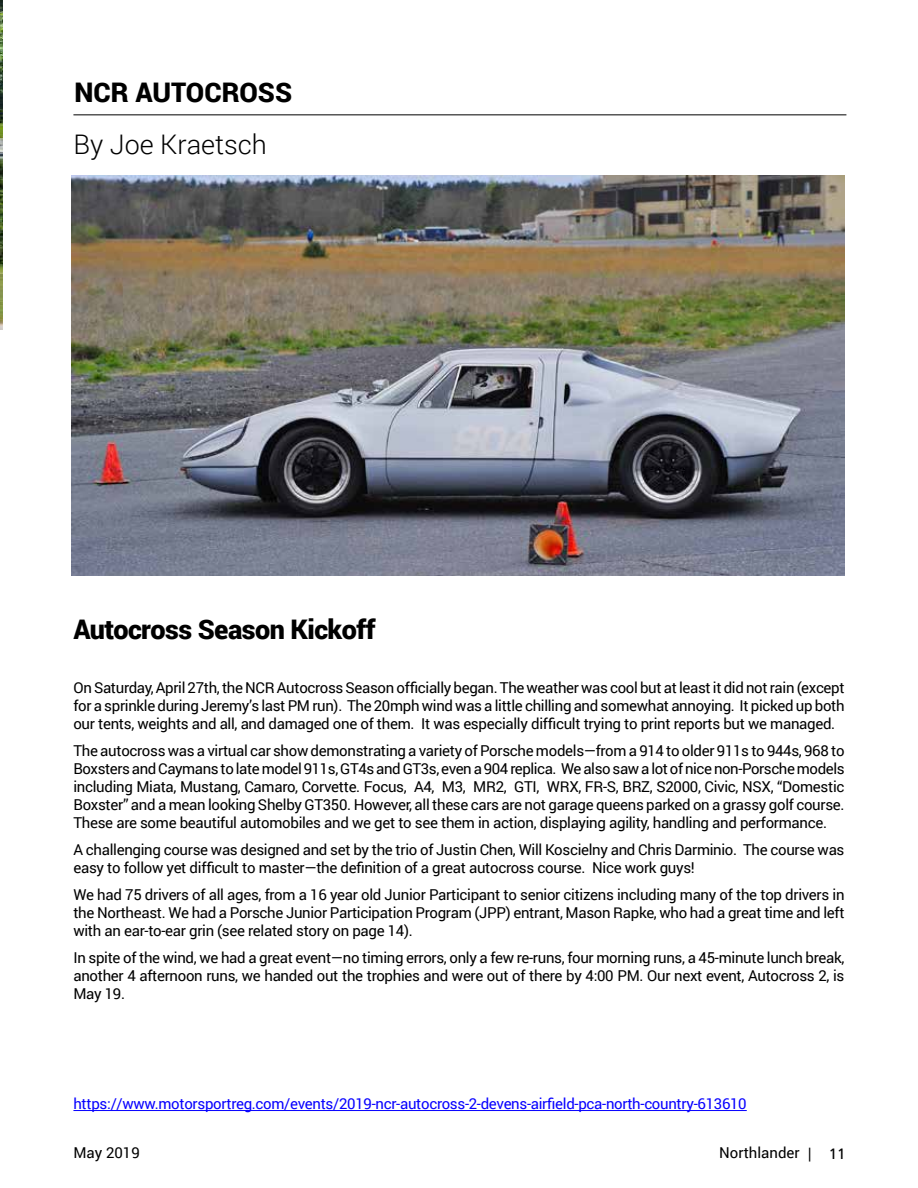
<style>
.page{position:relative;width:918px;height:1188px;background:#fff}
.page>*{position:absolute;margin:0;border:0;box-sizing:border-box;transform-origin:0 0}
.t1{font:900 27px "Roboto";letter-spacing:-.02em;color:#000}
.t2{font:300 27px "Roboto";color:#000}
.t3{font:900 27px "Roboto";color:#000}
.t4{font:15px/18px "Roboto";letter-spacing:-.02em;color:#000;text-align:justify}
.t5{font:15px "Roboto";letter-spacing:-.02em;color:#0700ff}
.t6{font:15px "Roboto";color:#000}
.s1{font-family:"Gill Sans"}
.s2{font-family:"Frutiger LT Std"}
</style>
<div class="page">
<hr style="left:73px;top:114px;width:773px;height:1px;background:#000">
<img style="left:0;top:0;width:2px;height:330px">
<img style="left:71px;top:176px;width:773px;height:399px">
<hr style="left:73px;top:1110px;width:674px;height:1px;background:#0700ff">
<h1 class="t3" style="left:75px;top:73px;width:219px">NCR AUTOCROSS</h1>
<h1 class="t2" style="left:73px;top:126px;width:195px">By Joe Kraetsch</h1>
<h1 class="t1" style="left:73px;top:610px;width:304px">Autocross Season Kickoff</h1>
<p class="t4" style="left:73px;top:678px;width:773px">On Saturday, April 27th, the NCR Autocross Season officially began. The weather was cool but at least it did not rain (except for a sprinkle during Jeremy’s last PM run). The 20mph wind was a little chilling and somewhat annoying. It picked up both our tents, weights and all, and damaged one of them. It was especially difficult trying to print reports but we managed.</p>
<p class="t4" style="left:73px;top:741px;width:773px">The autocross was a virtual car show demonstrating a variety of Porsche models—from a 914 to older 911s to 944s, 968 to Boxsters and Caymans to late model 911s, GT4s and GT3s, even a 904 replica. We also saw a lot of nice non-Porsche models including Miata, Mustang, Camaro, Corvette. Focus, A4, M3, MR2, GTI, WRX, FR-S, BRZ, S2000, Civic, NSX, “Domestic Boxster” and a mean looking Shelby GT350. However, all these cars are not garage queens parked on a grassy golf course.<br>These are some beautiful automobiles and we get to see them in action, displaying agility, handling and performance.</p>
<p class="t4" style="left:73px;top:840px;width:773px">A challenging course was designed and set by the trio of Justin Chen, Will Koscielny and Chris Darminio. The course was easy to follow yet difficult to master—the definition of a great autocross course. Nice work guys!</p>
<p class="t4" style="left:73px;top:885px;width:773px">We had 75 drivers of all ages, from a 16 year old Junior Participant to senior citizens including many of the top drivers in the Northeast. We had a Porsche Junior Participation Program (JPP) entrant, Mason Rapke, who had a great time and left with an ear-to-ear grin (see related story on page 14).</p>
<p class="t4" style="left:73px;top:948px;width:773px">In spite of the wind, we had a great event—no timing errors, only a few re-runs, four morning runs, a 45-minute lunch break, another 4 afternoon runs, we handed out the trophies and were out of there by 4:00 PM. Our next event, Autocross 2, is May 19.</p>
<p class="t5" style="left:73px;top:1094px;width:675px">https://www.motorsportreg.com/events/2019-ncr-autocross-2-devens-airfield-pca-north-country-613610</p>
<p class="t4" style="left:73px;top:1143px;width:68px">May 2019</p>
<p class="t6" style="left:719px;top:1142px;width:128px">Northlander <span class="s1">|</span> <span class="s2">11</span></p>
</div>
